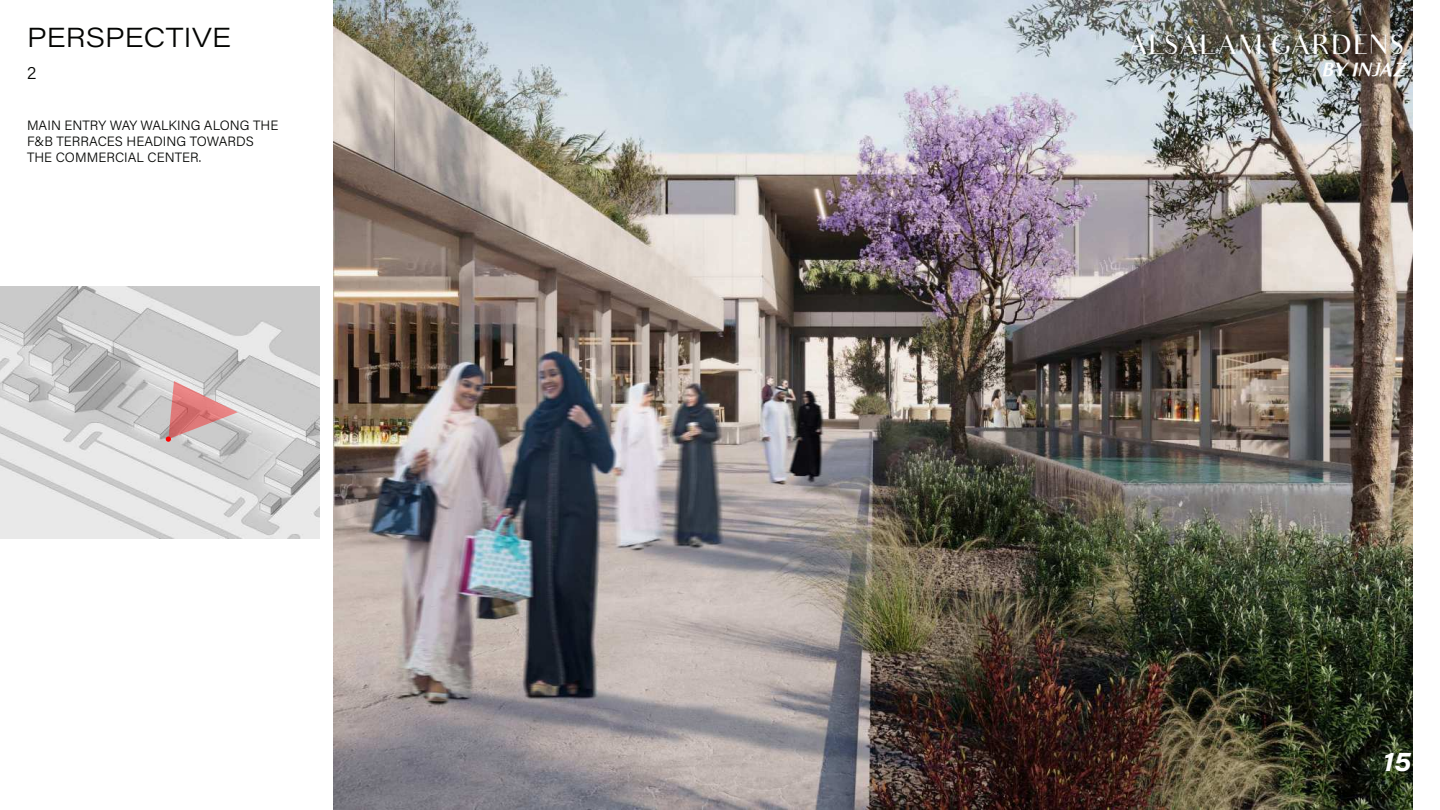
<style>
.page{position:relative;width:1440px;height:810px;background:#fff}
.page>*{position:absolute;margin:0;border:0;box-sizing:border-box;transform-origin:0 0}
.t1{font:27px "Audrey";color:#fff}
.t2{font:27px "Acumin Variable Concept";letter-spacing:.125em;color:#040503}
.t3{font:27px "Acumin Variable Concept";color:#fff}
.t4{font:italic 700 18px "Audrey";letter-spacing:-.02em;color:#fff}
.t5{font:18px "Acumin Variable Concept";color:#040503}
.t6{font:13.5px "Acumin Variable Concept";letter-spacing:.005em;color:#040503}
</style>
<div class="page">
<img style="left:333px;top:0;width:1080px;height:810px">
<img style="left:0;top:286px;width:320px;height:252px">
<svg style="left:166px;top:381px;width:72px;height:61px;background:#d4a6a6"></svg>
<p class="t2" style="left:27px;top:19px;width:202px">PERSPECTIVE</p>
<p class="t5" style="left:27px;top:61px;width:11px">2</p>
<p class="t6" style="left:27px;top:116px;width:253px">MAIN ENTRY WAY WALKING ALONG THE</p>
<p class="t6" style="left:27px;top:132px;width:228px">F&amp;B TERRACES HEADING TOWARDS</p>
<p class="t6" style="left:27px;top:148px;width:176px">THE COMMERCIAL CENTER.</p>
<p class="t1" style="left:1127px;top:30px;width:280px">ALSALAM GARDENS</p>
<p class="t4" style="left:1322px;top:59px;width:85px">BY INJAZ</p>
<h1 class="t3" style="left:1383px;top:743px;width:27px">15</h1>
</div>
